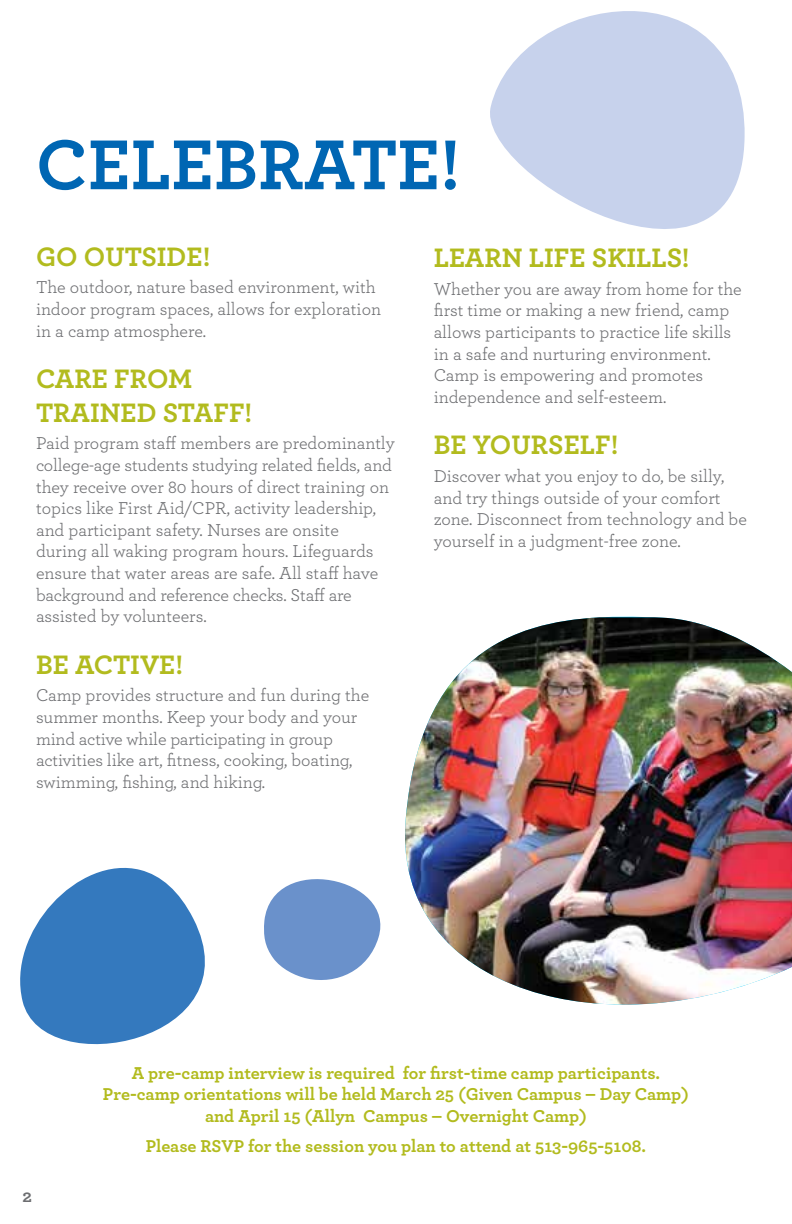
<style>
.page{position:relative;width:792px;height:1224px;background:#fff}
.page>*{position:absolute;margin:0;border:0;box-sizing:border-box;transform-origin:0 0}
.t1{font:700 74px "Archer";color:#0066b3}
.t2{font:700 28px/33.6px "Archer";color:#b2bb1e}
.t3{font:18px/21.6px "Archer";color:#6d6e71}
.t4{font:700 18px/21.6px "Archer";color:#b2bb1e;text-align:center}
.t5{font:700 18px "Archer";color:#6d6e71}
</style>
<div class="page">
<img style="left:405px;top:617px;width:386px;height:388px">
<svg style="left:20px;top:867px;width:185px;height:178px;fill:#3479be"></svg>
<svg style="left:264px;top:879px;width:117px;height:101px"></svg>
<svg style="left:490px;top:11px;width:255px;height:218px;fill:#c7d2ec"></svg>
<h1 class="t1" style="left:36px;top:106px;width:426px">CELEBRATE!</h1>
<h2 class="t2" style="left:36px;top:238px;width:176px">GO OUTSIDE!</h2>
<p class="t3" style="left:36px;top:276px;width:347px">The outdoor, nature based environment, with indoor program spaces, allows for exploration in a camp atmosphere.</p>
<h2 class="t2" style="left:36px;top:360px;width:218px">CARE FROM<br>TRAINED STAFF!</h2>
<p class="t3" style="left:36px;top:432px;width:360px">Paid program staff members are predominantly college-age students studying related fields, and they receive over 80 hours of direct training on topics like First Aid/CPR, activity leadership, and participant safety. Nurses are onsite<br>during all waking program hours. Lifeguards ensure that water areas are safe. All staff have background and reference checks. Staff are assisted by volunteers.</p>
<h2 class="t2" style="left:36px;top:646px;width:149px">BE ACTIVE!</h2>
<p class="t3" style="left:36px;top:684px;width:335px">Camp provides structure and fun during the summer months. Keep your body and your mind active while participating in group activities like art, fitness, cooking, boating, swimming, fishing, and hiking.</p>
<h2 class="t2" style="left:434px;top:239px;width:257px">LEARN LIFE SKILLS!</h2>
<p class="t3" style="left:434px;top:277px;width:310px">Whether you are away from home for the first time or making a new friend, camp allows participants to practice life skills in a safe and nurturing environment.<br>Camp is empowering and promotes independence and self-esteem.</p>
<h2 class="t2" style="left:434px;top:426px;width:186px">BE YOURSELF!</h2>
<p class="t3" style="left:434px;top:464px;width:315px">Discover what you enjoy to do, be silly, and try things outside of your comfort zone. Disconnect from technology and be yourself in a judgment-free zone.</p>
<p class="t5" style="left:22px;top:1182px;width:11px">2</p>
<p class="t4" style="left:103px;top:1061px;width:587px">A pre-camp interview is required for first-time camp participants.<br>Pre-camp orientations will be held March 25 (Given Campus – Day Camp) and April 15 (Allyn Campus – Overnight Camp)</p>
<p class="t4" style="left:146px;top:1134px;width:502px">Please RSVP for the session you plan to attend at 513-965-5108.</p>
</div>
